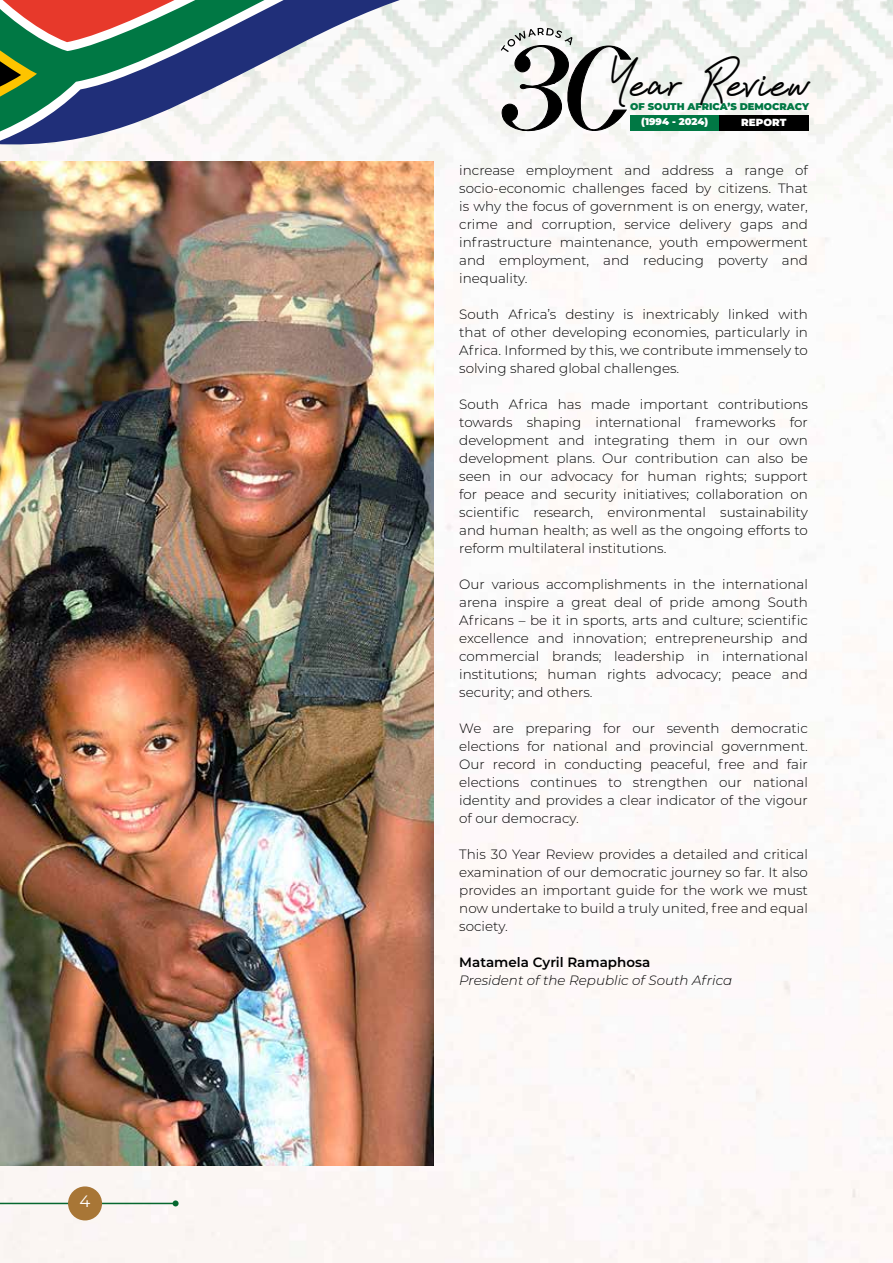
<style>
.page{position:relative;width:893px;height:1263px;background:#fff}
.page>*{position:absolute;margin:0;border:0;box-sizing:border-box;transform-origin:0 0}
.t1{font:43.5px "Sadwell";letter-spacing:.045em;color:#000}
.t2{font:16.5px "Montserrat";color:#fff}
.t3{font:300 13.5px/18px "Montserrat";color:#000;text-align:justify}
.t4{font:italic 300 13.5px "Montserrat";color:#000}
.t5{font:600 13.5px "Montserrat";color:#000}
.t6{font:900 10.35px "Montserrat";color:#fff}
.t7{font:900 9.9px "Montserrat";color:#007844}
.t8{font:900 9.9px "Montserrat";color:#fff}
</style>
<div class="page">
<img style="left:0;top:67px;width:893px;height:1196px">
<img style="left:509px;top:0;width:384px;height:67px">
<svg style="left:0;top:0;width:509px;height:150px"></svg>
<hr style="left:0;top:1203px;width:176px;height:1px;background:#06672f">
<svg style="left:173px;top:1200px;width:6px;height:6px"></svg>
<div style="left:630px;top:115px;width:89px;height:15px;background:#007844"></div>
<svg style="left:501px;top:28px;width:130px;height:103px"></svg>
<div style="left:719px;top:115px;width:90px;height:15px;background:#000"></div>
<div style="left:68px;top:1186px;width:34px;height:34px;background:#a87636;border-radius:50%"></div>
<img style="left:0;top:161px;width:434px;height:1004px">
<p class="t2" style="left:80px;top:1190px;width:12px">4</p>
<h1 class="t1" style="left:609px;top:56px;width:203px">Year Review</h1>
<p class="t6" style="left:741px;top:115px;width:47px">REPORT</p>
<p class="t7" style="left:630px;top:99px;width:180px">OF SOUTH AFRICA’S DEMOCRACY</p>
<p class="t8" style="left:641px;top:114px;width:69px">(1994 - 2024)</p>
<p class="t3" style="left:459px;top:160px;width:350px">increase employment and address a range of socio-economic challenges faced by citizens. That is why the focus of government is on energy, water, crime and corruption, service delivery gaps and infrastructure maintenance, youth empowerment and employment, and reducing poverty and inequality.</p>
<p class="t3" style="left:459px;top:304px;width:350px">South Africa’s destiny is inextricably linked with that of other developing economies, particularly in Africa. Informed by this, we contribute immensely to solving shared global challenges.</p>
<p class="t3" style="left:459px;top:394px;width:350px">South Africa has made important contributions towards shaping international frameworks for development and integrating them in our own development plans. Our contribution can also be seen in our advocacy for human rights; support for peace and security initiatives; collaboration on scientific research, environmental sustainability and human health; as well as the ongoing efforts to reform multilateral institutions.</p>
<p class="t3" style="left:459px;top:574px;width:350px">Our various accomplishments in the international arena inspire a great deal of pride among South Africans – be it in sports, arts and culture; scientific excellence and innovation; entrepreneurship and commercial brands; leadership in international institutions; human rights advocacy; peace and security; and others.</p>
<p class="t3" style="left:459px;top:718px;width:350px">We are preparing for our seventh democratic elections for national and provincial government.<br>Our record in conducting peaceful, free and fair elections continues to strengthen our national identity and provides a clear indicator of the vigour of our democracy.</p>
<p class="t3" style="left:459px;top:844px;width:350px">This 30 Year Review provides a detailed and critical examination of our democratic journey so far. It also provides an important guide for the work we must now undertake to build a truly united, free and equal society.</p>
<p class="t5" style="left:459px;top:952px;width:193px">Matamela Cyril Ramaphosa</p>
<p class="t4" style="left:459px;top:970px;width:274px">President of the Republic of South Africa</p>
</div>
